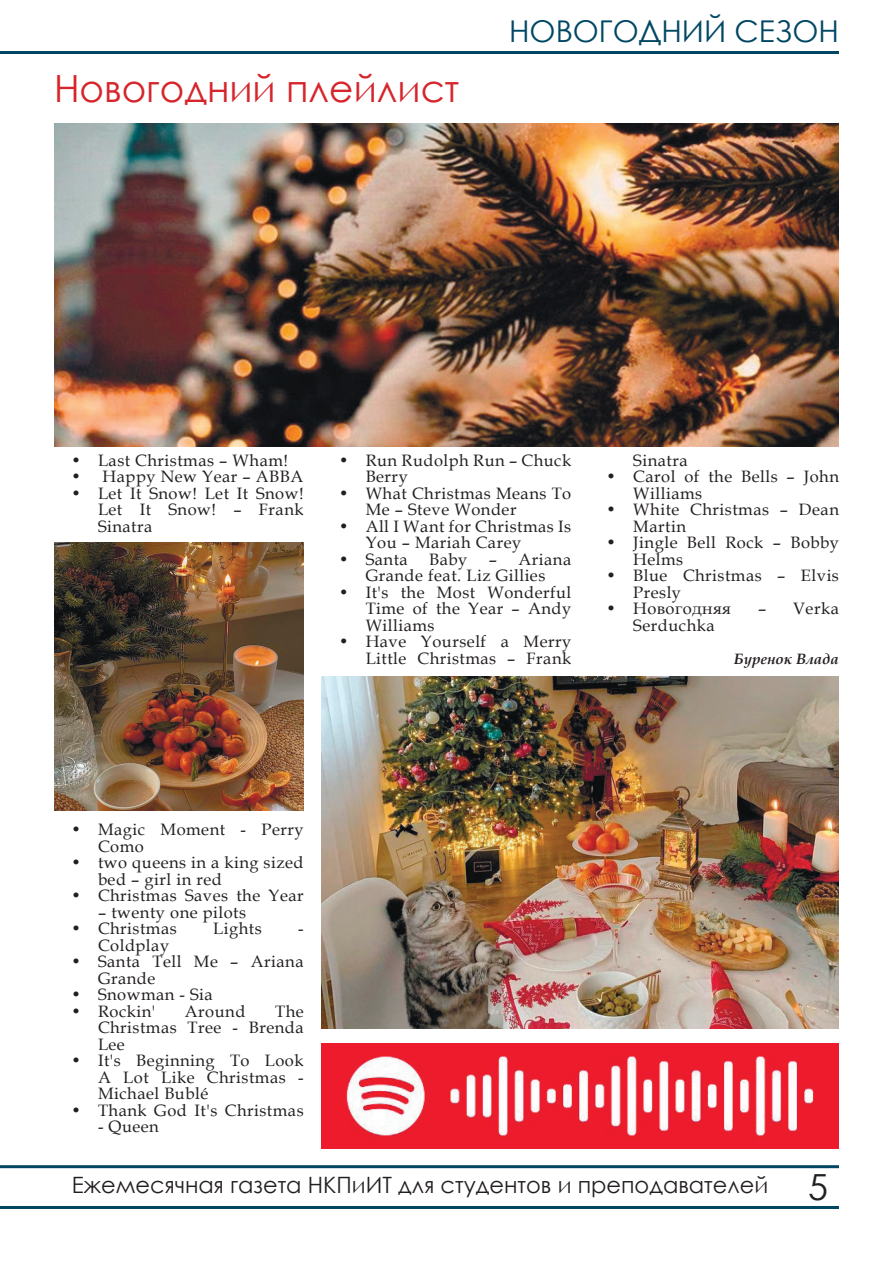
<style>
.page{position:relative;width:893px;height:1263px;background:#fff}
.page>*{position:absolute;margin:0;border:0;box-sizing:border-box;transform-origin:0 0}
.t1{font:37.5px "Century Gothic";color:#d6252b}
.t2{font:30px "Century Gothic";color:#014764}
.t3{font:22.5px "Century Gothic";color:#231f20}
.t4{font:16.5px/16.5px "Book Antiqua";letter-spacing:.03em;color:#231f20}
.t5{font:italic 700 15px "Book Antiqua";color:#231f20}
.s1{font-size:36px}
</style>
<div class="page">
<hr style="left:0;top:1165px;width:839px;height:3px;background:#014764">
<hr style="left:0;top:1206px;width:839px;height:3px;background:#014764">
<hr style="left:0;top:51px;width:839px;height:3px;background:#014764">
<img style="left:54px;top:123px;width:785px;height:323px">
<img style="left:322px;top:1044px;width:517px;height:104px">
<img style="left:54px;top:542px;width:250px;height:268px">
<img style="left:322px;top:676px;width:517px;height:352px">
<h1 class="t1" style="left:54px;top:62px;width:407px">Новогодний плейлист</h1>
<h2 class="t2" style="left:509px;top:10px;width:331px">НОВОГОДНИЙ СЕЗОН</h2>
<p class="t4" style="left:71px;top:452px;width:219px">• Last Christmas – Wham!</p>
<p class="t4" style="left:71px;top:468px;width:234px">• Happy New Year – ABBA</p>
<p class="t4" style="left:98px;top:485px;width:207px;text-align:justify;text-indent:-27px">• Let It Snow! Let It Snow!<br>Let It Snow! – Frank Sinatra</p>
<p class="t4" style="left:366px;top:452px;width:207px;text-indent:-27px">• Run Rudolph Run – Chuck<br>Berry</p>
<p class="t4" style="left:366px;top:485px;width:207px;text-indent:-27px">• What Christmas Means To<br>Me – Steve Wonder</p>
<p class="t4" style="left:366px;top:518px;width:207px;text-indent:-27px">• All I Want for Christmas Is<br>You – Mariah Carey</p>
<p class="t4" style="left:339px;top:551px;width:71px">• Santa</p>
<p class="t4" style="left:429px;top:551px;width:40px">Baby</p>
<p class="t4" style="left:366px;top:551px;width:207px;text-indent:123px">– Ariana<br>Grande feat. Liz Gillies</p>
<p class="t4" style="left:366px;top:584px;width:207px;text-align:justify;text-indent:-27px">• It's the Most Wonderful Time of the Year – Andy Williams</p>
<p class="t4" style="left:339px;top:633px;width:234px;text-align:right">• Have Yourself a Merry<br>Little Christmas – Frank</p>
<p class="t4" style="left:633px;top:452px;width:56px">Sinatra</p>
<p class="t4" style="left:633px;top:468px;width:207px;text-indent:-27px">• Carol of the Bells – John<br>Williams</p>
<p class="t4" style="left:633px;top:501px;width:207px;text-indent:-27px">• White Christmas – Dean<br>Martin</p>
<p class="t4" style="left:633px;top:534px;width:207px;text-indent:-27px">• Jingle Bell Rock – Bobby<br>Helms</p>
<p class="t4" style="left:633px;top:567px;width:207px;text-indent:-27px">• Blue Christmas – Elvis<br>Presly</p>
<p class="t4" style="left:606px;top:600px;width:126px">• Новогодняя</p>
<p class="t4" style="left:758px;top:600px;width:82px">– Verka</p>
<p class="t4" style="left:633px;top:617px;width:83px">Serduchka</p>
<p class="t5" style="left:734px;top:648px;width:107px">Буренок Влада</p>
<p class="t4" style="left:98px;top:821px;width:207px;text-indent:-27px">• Magic Moment - Perry<br>Como</p>
<p class="t4" style="left:98px;top:854px;width:207px;text-indent:-27px">• two queens in a king sized bed – girl in red</p>
<p class="t4" style="left:71px;top:887px;width:234px">• Christmas Saves the Year</p>
<p class="t4" style="left:98px;top:903px;width:150px">– twenty one pilots</p>
<p class="t4" style="left:71px;top:920px;width:107px">• Christmas</p>
<p class="t4" style="left:213px;top:920px;width:50px">Lights</p>
<p class="t4" style="left:298px;top:920px;width:7px">-</p>
<p class="t4" style="left:98px;top:936px;width:73px">Coldplay</p>
<p class="t4" style="left:98px;top:953px;width:207px;text-indent:-27px">• Santa Tell Me – Ariana<br>Grande</p>
<p class="t4" style="left:71px;top:986px;width:143px">• Snowman - Sia</p>
<p class="t4" style="left:71px;top:1002px;width:86px">• Rockin'</p>
<p class="t4" style="left:185px;top:1002px;width:62px">Around</p>
<p class="t4" style="left:98px;top:1002px;width:207px;text-align:justify;text-indent:177px">The Christmas Tree - Brenda Lee</p>
<p class="t4" style="left:98px;top:1052px;width:207px;text-align:justify;text-indent:-27px">• It's Beginning To Look A Lot Like Christmas - Michael Bublé</p>
<p class="t4" style="left:71px;top:1101px;width:234px">• Thank God It's Christmas</p>
<p class="t4" style="left:98px;top:1118px;width:62px">- Queen</p>
<h3 class="t3" style="left:72px;top:1169px;width:758px">Ежемесячная газета НКПиИТ для студентов и преподавателей <span class="s1">5</span></h3>
</div>
